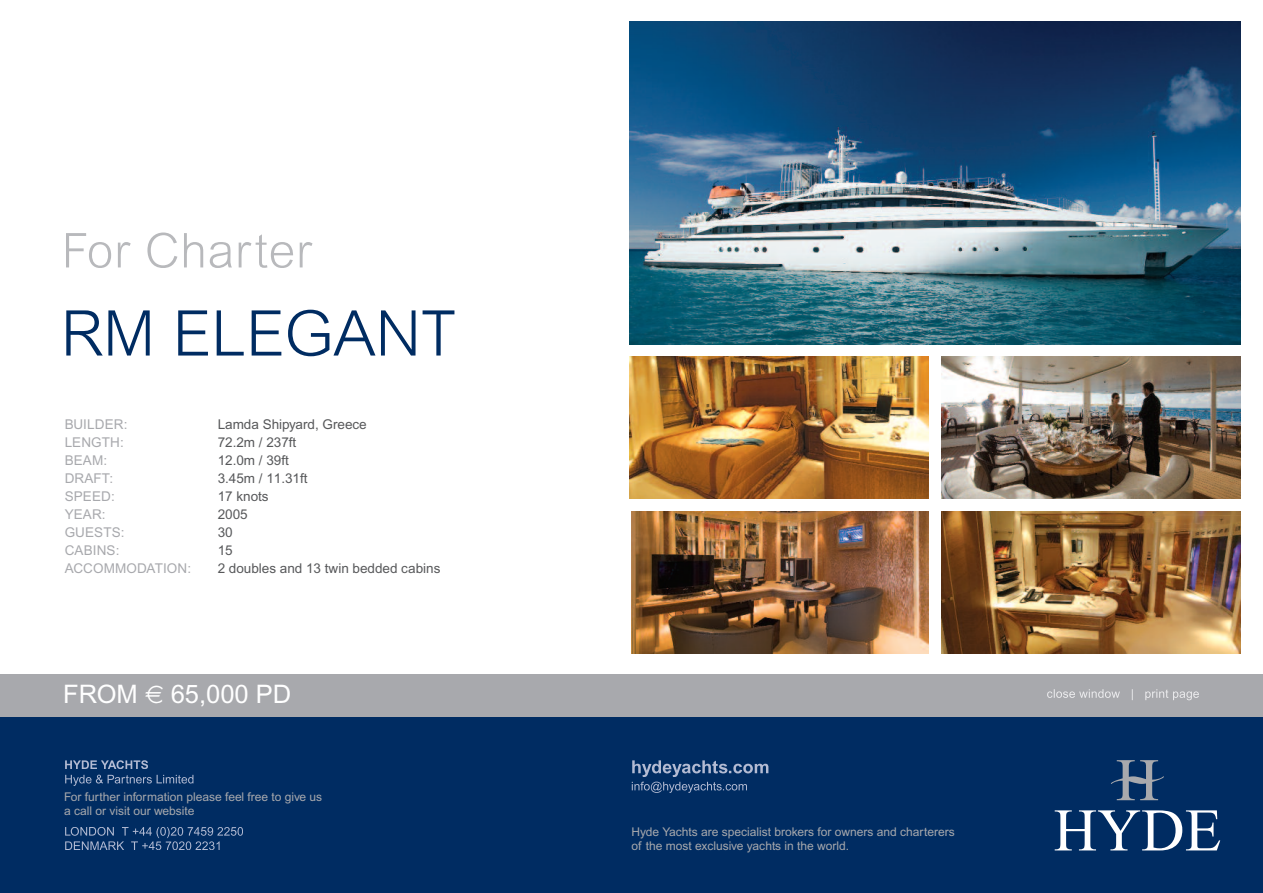
<style>
.page{position:relative;width:1263px;height:893px;background:#fff}
.page>*{position:absolute;margin:0;border:0;box-sizing:border-box;transform-origin:0 0}
.t1{font:300 63px "Arial";color:#002c62}
.t2{font:25.5px "Arial";color:#fff}
.t3{font:13.5px/18px "Arial";color:#57585a}
.t4{font:13.5px/18px "Arial";letter-spacing:.01em;color:#a8a9ad}
.t5{font:12px/14.4px "Arial";color:#a8a9ad}
</style>
<div class="page">
<div style="left:0;top:717px;width:1263px;height:176px;background:#002c62"></div>
<svg style="left:65px;top:760px;width:83px;height:9px"></svg>
<svg style="left:65px;top:775px;width:87px;height:11px"></svg>
<svg style="left:65px;top:827px;width:178px;height:23px"></svg>
<div style="left:0;top:674px;width:1263px;height:43px;background:#a8a9ad"></div>
<svg style="left:1047px;top:689px;width:110px;height:11px"></svg>
<svg style="left:1055px;top:810px;width:165px;height:40px"></svg>
<svg style="left:1111px;top:760px;width:53px;height:40px"></svg>
<svg style="left:632px;top:760px;width:131px;height:33px"></svg>
<svg style="left:66px;top:232px;width:246px;height:36px"></svg>
<img style="left:629px;top:22px;width:611px;height:322px">
<img style="left:629px;top:357px;width:299px;height:142px">
<img style="left:941px;top:357px;width:299px;height:142px">
<img style="left:632px;top:512px;width:296px;height:142px">
<img style="left:941px;top:512px;width:299px;height:142px">
<h1 class="t1" style="left:61px;top:310px;width:397px">RM ELEGANT</h1>
<p class="t4" style="left:65px;top:416px;width:128px">BUILDER:<br>LENGTH:<br>BEAM:<br>DRAFT:<br>SPEED:<br>YEAR:<br>GUESTS:<br>CABINS:<br>ACCOMMODATION:</p>
<p class="t3" style="left:218px;top:416px;width:224px">Lamda Shipyard, Greece<br>72.2m / 237ft<br>12.0m / 39ft<br>3.45m / 11.31ft<br>17 knots<br>2005<br>30<br>15<br>2 doubles and 13 twin bedded cabins</p>
<h2 class="t2" style="left:63px;top:685px;width:76px">FROM</h2>
<h2 class="t2" style="left:171px;top:685px;width:122px">65,000 PD</h2>
<p class="t5" style="left:64px;top:790px;width:260px">For further information please feel free to give us a call or visit our website</p>
<p class="t5" style="left:631px;top:825px;width:325px">Hyde Yachts are specialist brokers for owners and charterers of the most exclusive yachts in the world.</p>
</div>
